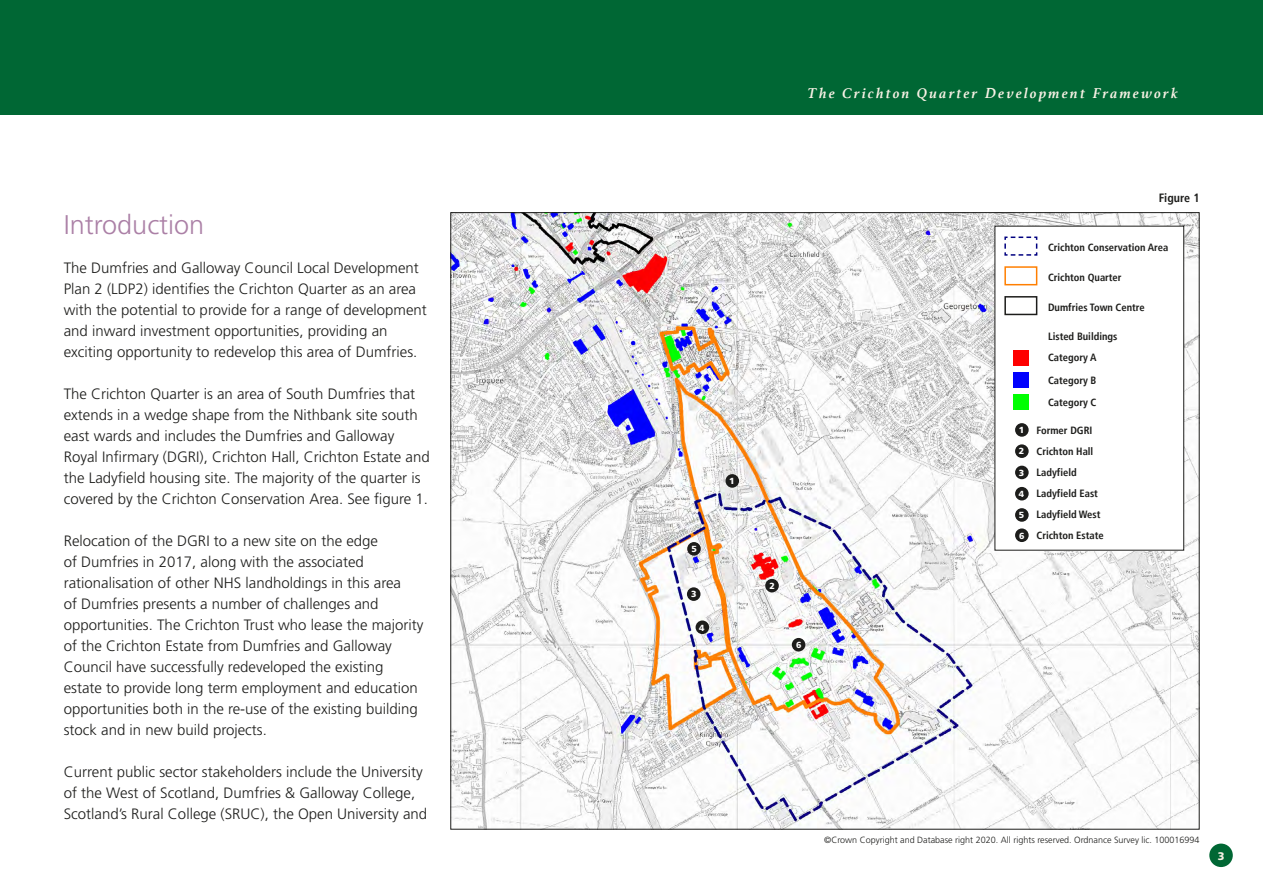
<style>
.page{position:relative;width:1263px;height:893px;background:#fff}
.page>*{position:absolute;margin:0;border:0;box-sizing:border-box;transform-origin:0 0}
.Purpley_Headings{font:300 27px "Frutiger";color:#ab80a6}
.t1{font:300 15px/21px "Frutiger";color:#1d1d1b}
.t2{font:italic 700 15px "Athelas";letter-spacing:.15em;color:#f8f1e5}
.t3{font:700 condensed 12px "Frutiger LT";color:#1d1d1b}
.t4{font:900 11.1px "Frutiger";color:#f8f1e5}
.t5{font:700 condensed 10.5px "Frutiger LT";color:#1d1d1b}
.t6{font:300 9px "Frutiger";color:#1d1d1b}
.t7{font:900 8.85px "Frutiger";color:#fff}
</style>
<div class="page">
<div style="left:0;top:0;width:1263px;height:115px;background:#006734"></div>
<div style="left:1209px;top:844px;width:24px;height:23px;background:#006734;border-radius:50%"></div>
<img style="left:452px;top:214px;width:745px;height:614px">
<div style="left:725px;top:474px;width:14px;height:14px;background:#1d1d1b;border-radius:50%"></div>
<div style="left:765px;top:579px;width:14px;height:13px;background:#1d1d1b;border-radius:50%"></div>
<div style="left:687px;top:587px;width:13px;height:14px;background:#1d1d1b;border-radius:50%"></div>
<div style="left:695px;top:620px;width:14px;height:14px;background:#1d1d1b;border-radius:50%"></div>
<div style="left:687px;top:542px;width:14px;height:14px;background:#1d1d1b;border-radius:50%"></div>
<div style="left:995px;top:226px;width:189px;height:324px;background:#fff"></div>
<div style="left:994px;top:226px;width:190px;height:325px;border:1px solid #1d1d1b"></div>
<svg style="left:1004px;top:236px;width:34px;height:20px"></svg>
<div style="left:1004px;top:266px;width:33px;height:19px;border:2px solid #ff7f00"></div>
<div style="left:1004px;top:296px;width:33px;height:19px;border:2px solid #1d1d1b"></div>
<div style="left:1013px;top:350px;width:16px;height:16px;background:#fe0000"></div>
<div style="left:1013px;top:372px;width:16px;height:16px;background:#0000fe"></div>
<div style="left:1013px;top:394px;width:16px;height:16px;background:#00ff01"></div>
<div style="left:1015px;top:423px;width:14px;height:14px;background:#1d1d1b;border-radius:50%"></div>
<div style="left:1015px;top:444px;width:14px;height:14px;background:#1d1d1b;border-radius:50%"></div>
<div style="left:1015px;top:466px;width:14px;height:13px;background:#1d1d1b;border-radius:50%"></div>
<div style="left:1015px;top:487px;width:14px;height:13px;background:#1d1d1b;border-radius:50%"></div>
<div style="left:1015px;top:508px;width:14px;height:14px;background:#1d1d1b;border-radius:50%"></div>
<div style="left:1015px;top:528px;width:14px;height:14px;background:#1d1d1b;border-radius:50%"></div>
<div style="left:792px;top:638px;width:13px;height:13px;background:#1d1d1b;border-radius:50%"></div>
<p class="Purpley_Headings" style="left:64px;top:209px;width:142px">Introduction</p>
<p class="t1" style="left:64px;top:257px;width:365px">The Dumfries and Galloway Council Local Development Plan 2 (LDP2) identifies the Crichton Quarter as an area with the potential to provide for a range of development and inward investment opportunities, providing an exciting opportunity to redevelop this area of Dumfries.</p>
<p class="t1" style="left:64px;top:383px;width:367px">The Crichton Quarter is an area of South Dumfries that extends in a wedge shape from the Nithbank site south east wards and includes the Dumfries and Galloway Royal Infirmary (DGRI), Crichton Hall, Crichton Estate and the Ladyfield housing site. The majority of the quarter is covered by the Crichton Conservation Area. See figure 1.</p>
<p class="t1" style="left:64px;top:530px;width:361px">Relocation of the DGRI to a new site on the edge<br>of Dumfries in 2017, along with the associated rationalisation of other NHS landholdings in this area<br>of Dumfries presents a number of challenges and opportunities. The Crichton Trust who lease the majority of the Crichton Estate from Dumfries and Galloway Council have successfully redeveloped the existing estate to provide long term employment and education opportunities both in the re-use of the existing building stock and in new build projects.</p>
<p class="t1" style="left:64px;top:761px;width:365px">Current public sector stakeholders include the University of the West of Scotland, Dumfries &amp; Galloway College,<br>Scotland’s Rural College (SRUC), the Open University and</p>
<p class="t7" style="left:691px;top:544px;width:7px">5</p>
<p class="t7" style="left:691px;top:589px;width:7px">3</p>
<p class="t7" style="left:699px;top:622px;width:7px">4</p>
<p class="t7" style="left:729px;top:476px;width:7px">1</p>
<p class="t2" style="left:807px;top:81px;width:372px">The Crichton Quarter Development Framework</p>
<p class="t7" style="left:769px;top:580px;width:7px">2</p>
<p class="t7" style="left:796px;top:639px;width:7px">6</p>
<p class="t3" style="left:1159px;top:191px;width:42px">Figure 1</p>
<p class="t7" style="left:1019px;top:425px;width:7px">1</p>
<p class="t7" style="left:1019px;top:446px;width:7px">2</p>
<p class="t7" style="left:1019px;top:467px;width:7px">3</p>
<p class="t7" style="left:1019px;top:488px;width:7px">4</p>
<p class="t7" style="left:1019px;top:510px;width:7px">5</p>
<p class="t7" style="left:1019px;top:530px;width:7px">6</p>
<p class="t5" style="left:1048px;top:241px;width:122px">Crichton Conservation Area</p>
<p class="t5" style="left:1048px;top:271px;width:75px">Crichton Quarter</p>
<p class="t5" style="left:1048px;top:301px;width:98px">Dumfries Town Centre</p>
<p class="t5" style="left:1048px;top:330px;width:71px">Listed Buildings</p>
<p class="t5" style="left:1048px;top:351px;width:50px">Category A</p>
<p class="t5" style="left:1048px;top:374px;width:50px">Category B</p>
<p class="t5" style="left:1048px;top:396px;width:50px">Category C</p>
<p class="t5" style="left:1036px;top:424px;width:57px">Former DGRI</p>
<p class="t5" style="left:1036px;top:445px;width:58px">Crichton Hall</p>
<p class="t5" style="left:1036px;top:466px;width:42px">Ladyfield</p>
<p class="t5" style="left:1036px;top:487px;width:63px">Ladyfield East</p>
<p class="t5" style="left:1036px;top:508px;width:65px">Ladyfield West</p>
<p class="t5" style="left:1036px;top:530px;width:69px">Crichton Estate</p>
<p class="t6" style="left:824px;top:835px;width:377px">©Crown Copyright and Database right 2020. All rights reserved. Ordnance Survey lic. 100016994</p>
<p class="t4" style="left:1218px;top:849px;width:8px">3</p>
</div>
